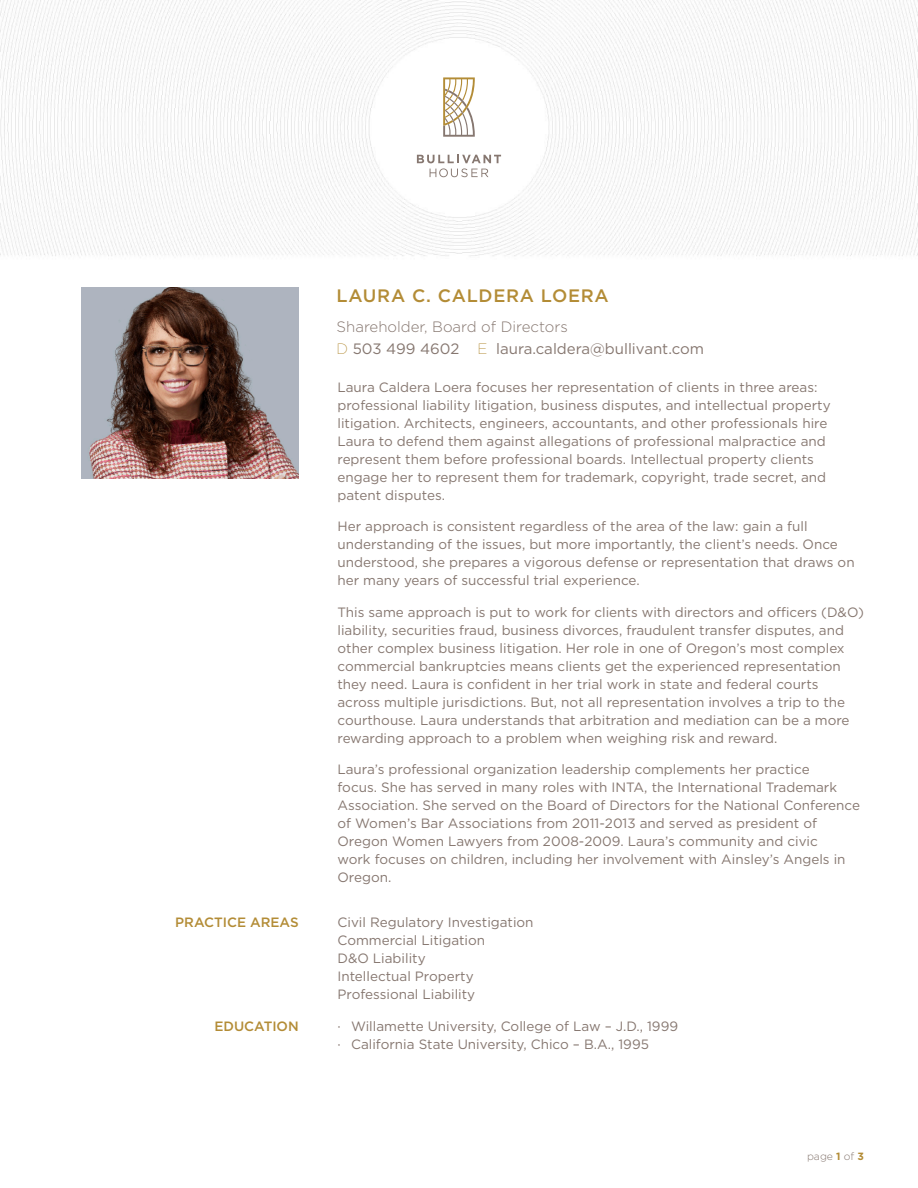
<style>
.page{position:relative;width:918px;height:1188px;background:#fff}
.page>*{position:absolute;margin:0;border:0;box-sizing:border-box;transform-origin:0 0}
.Bio_Name{font:500 18px "Gotham";letter-spacing:.04em;color:#b38c36}
.Bio_Phone_Email{font:15px "Gotham";color:#867770}
.Bio_Title{font:300 15px "Gotham";color:#867770}
.Bio_Body_Copy_Introd{font:13.5px/18px "Gotham";color:#867770}
.Bio_Copy_List{font:13.5px "Gotham";color:#867770}
.Bio_Copy_First_line{font:13.5px "Gotham";color:#867770}
.Bio_Copy_Headers{font:500 13.5px "Gotham";color:#b38c36}
.t1{font:300 10.5px "Gotham";color:#867770}
.s1{font-weight:200;color:#b38c36}
.s2{font-weight:700;color:#b38c36}
</style>
<div class="page">
<img style="left:81px;top:288px;width:218px;height:190px">
<img style="left:0;top:0;width:918px;height:256px">
<div style="left:376px;top:45px;width:166px;height:165px;background:#fff;border-radius:50%"></div>
<svg style="left:443px;top:77px;width:32px;height:60px"></svg>
<svg style="left:417px;top:155px;width:84px;height:22px"></svg>
<p class="Bio_Copy_Headers" style="left:175px;top:914px;width:125px">PRACTICE AREAS</p>
<p class="Bio_Copy_Headers" style="left:214px;top:1017px;width:86px">EDUCATION</p>
<p class="Bio_Name" style="left:337px;top:284px;width:274px">LAURA C. CALDERA LOERA</p>
<p class="Bio_Title" style="left:337px;top:317px;width:233px">Shareholder, Board of Directors</p>
<p class="Bio_Phone_Email" style="left:337px;top:339px;width:369px"><span class="s1">D</span> 503 499 4602 <span class="s1">E</span> laura.caldera@bullivant.com</p>
<p class="Bio_Body_Copy_Introd" style="left:338px;top:378px;width:495px">Laura Caldera Loera focuses her representation of clients in three areas: professional liability litigation, business disputes, and intellectual property litigation. Architects, engineers, accountants, and other professionals hire Laura to defend them against allegations of professional malpractice and represent them before professional boards. Intellectual property clients engage her to represent them for trademark, copyright, trade secret, and patent disputes.</p>
<p class="Bio_Body_Copy_Introd" style="left:338px;top:517px;width:519px">Her approach is consistent regardless of the area of the law: gain a full understanding of the issues, but more importantly, the client’s needs. Once understood, she prepares a vigorous defense or representation that draws on her many years of successful trial experience.</p>
<p class="Bio_Body_Copy_Introd" style="left:338px;top:603px;width:528px">This same approach is put to work for clients with directors and officers (D&amp;O) liability, securities fraud, business divorces, fraudulent transfer disputes, and other complex business litigation. Her role in one of Oregon’s most complex commercial bankruptcies means clients get the experienced representation they need. Laura is confident in her trial work in state and federal courts across multiple jurisdictions. But, not all representation involves a trip to the courthouse. Laura understands that arbitration and mediation can be a more rewarding approach to a problem when weighing risk and reward.</p>
<p class="Bio_Body_Copy_Introd" style="left:338px;top:760px;width:524px">Laura’s professional organization leadership complements her practice<br>focus. She has served in many roles with INTA, the International Trademark Association. She served on the Board of Directors for the National Conference of Women’s Bar Associations from 2011-2013 and served as president of Oregon Women Lawyers from 2008-2009. Laura’s community and civic<br>work focuses on children, including her involvement with Ainsley’s Angels in Oregon.</p>
<p class="Bio_Copy_First_line" style="left:338px;top:914px;width:198px">Civil Regulatory Investigation</p>
<p class="Bio_Copy_List" style="left:338px;top:932px;width:149px">Commercial Litigation</p>
<p class="Bio_Copy_List" style="left:338px;top:950px;width:90px">D&amp;O Liability</p>
<p class="Bio_Copy_List" style="left:338px;top:968px;width:138px">Intellectual Property</p>
<p class="Bio_Copy_List" style="left:338px;top:986px;width:139px">Professional Liability</p>
<p class="Bio_Copy_First_line" style="left:338px;top:1017px;width:342px">· Willamette University, College of Law – J.D., 1999</p>
<p class="Bio_Body_Copy_Introd" style="left:338px;top:1035px;width:313px">· California State University, Chico – B.A., 1995</p>
<p class="t1" style="left:807px;top:1150px;width:58px">page <span class="s2">1</span> of <span class="s2">3</span></p>
</div>
